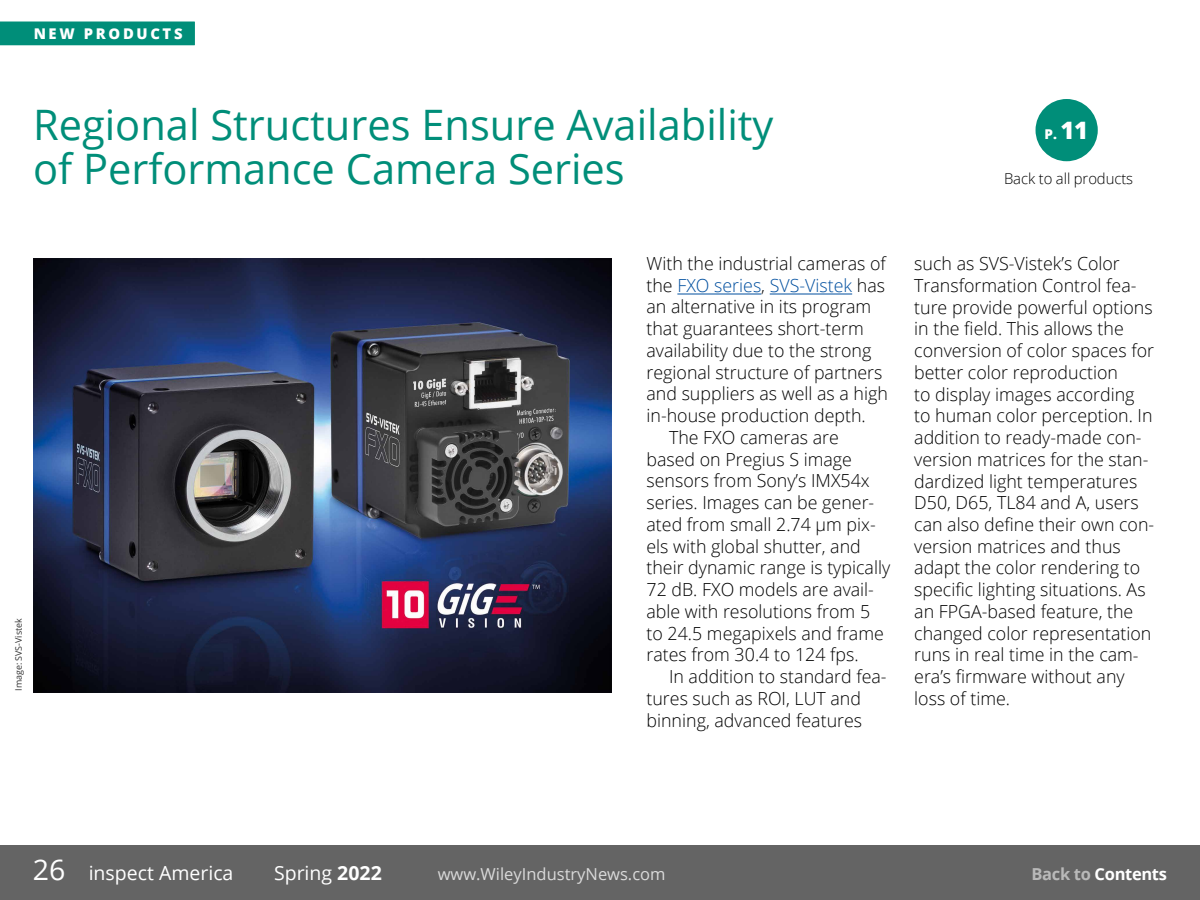
<style>
.page{position:relative;width:1200px;height:900px;background:#fff}
.page>*{position:absolute;margin:0;border:0;box-sizing:border-box;transform-origin:0 0}
.t1{font:42px/44.2px "Open Sans";color:#008e79}
.t2{font:28.5px "Open Sans";color:#fff}
.t3{font:19.5px "Open Sans";color:#fff}
.t4{font:300 18px/21.8px "Open Sans";color:#000}
.t5{font:300 18px "Open Sans";color:#004f9f}
.t6{font:18px "Open Sans";color:#fff}
.t7{font:16.5px "Open Sans";color:#dadada}
.t8{font:700 16.5px "Open Sans";letter-spacing:-.02em;color:#fff}
.t9{font:300 15px "Open Sans";letter-spacing:-.005em;color:#000}
.t10{font:800 14.77px "Open Sans";letter-spacing:.18em;color:#fff}
.t11{font:800 13.5px "Open Sans";color:#fff}
.t12{font:9px "Open Sans";letter-spacing:-.005em;color:#333}
.s1{font-size:24px}
.s2{color:#000}
.s3{font-weight:700}
.s4{color:#b9b9b9}
.s5{font-size:27px}
</style>
<div class="page">
<hr style="left:677px;top:294px;width:84px;height:1px;background:#004f9f">
<hr style="left:770px;top:294px;width:82px;height:1px;background:#004f9f">
<img style="left:33px;top:258px;width:579px;height:434px">
<div style="left:0;top:845px;width:1200px;height:55px;background:#646464"></div>
<div style="left:0;top:22px;width:195px;height:23px;background:#008e79"></div>
<div style="left:1036px;top:99px;width:62px;height:62px;background:#008e79;border-radius:50%"></div>
<p class="t10" style="left:34px;top:22px;width:29px">NEW</p>
<p class="t10" style="left:84px;top:22px;width:99px">PRODUC TS</p>
<h1 class="t1" style="left:33px;top:101px;width:742px">Regional Structures Ensure Availability of Performance Camera Series</h1>
<p class="t11" style="left:1044px;top:124px;width:45px">P. <span class="s1">11</span></p>
<p class="t9" style="left:1004px;top:168px;width:131px">Back to all products</p>
<p class="t12" style="left:12px;top:691px;width:74px;rotate:-90deg">Image: SVS-Vistek</p>
<p class="t4" style="left:646px;top:252px;width:241px">With the industrial cameras of</p>
<p class="t5" style="left:646px;top:273px;width:240px"><span class="s2">the</span> FXO series<span class="s2">,</span> SVS-Vistek <span class="s2">has</span></p>
<p class="t4" style="left:646px;top:296px;width:226px">an alternative in its program</p>
<p class="t4" style="left:646px;top:317px;width:219px">that guarantees short-term</p>
<p class="t4" style="left:646px;top:339px;width:226px">availability due to the strong</p>
<p class="t4" style="left:646px;top:361px;width:238px">regional structure of partners</p>
<p class="t4" style="left:646px;top:383px;width:243px">and suppliers as well as a high</p>
<p class="t4" style="left:646px;top:404px;width:221px">in-house production depth.</p>
<p class="t4" style="left:669px;top:426px;width:171px">The FXO cameras are</p>
<p class="t4" style="left:646px;top:448px;width:207px">based on Pregius S image</p>
<p class="t4" style="left:646px;top:470px;width:225px">sensors from Sony’s IMX54x</p>
<p class="t4" style="left:646px;top:491px;width:229px">series. Images can be gener-</p>
<p class="t4" style="left:646px;top:513px;width:231px">ated from small 2.74 µm pix-</p>
<p class="t4" style="left:646px;top:535px;width:216px">els with global shutter, and</p>
<p class="t4" style="left:646px;top:557px;width:245px">their dynamic range is typically</p>
<p class="t4" style="left:646px;top:578px;width:229px">72 dB. FXO models are avail-</p>
<p class="t4" style="left:646px;top:600px;width:225px">able with resolutions from 5</p>
<p class="t4" style="left:646px;top:622px;width:239px">to 24.5 megapixels and frame</p>
<p class="t4" style="left:646px;top:644px;width:214px">rates from 30.4 to 124 fps.</p>
<p class="t4" style="left:669px;top:665px;width:219px">In addition to standard fea-</p>
<p class="t4" style="left:646px;top:687px;width:216px">tures such as ROI, LUT and</p>
<p class="t4" style="left:646px;top:709px;width:217px">binning, advanced features</p>
<p class="t4" style="left:914px;top:252px;width:242px">such as SVS-Vistek’s Color<br>Transformation Control fea&shy;ture provide powerful options in the field. This allows the conversion of color spaces for better color reproduction<br>to display images according to human color perception. In addition to ready-made con&shy;version matrices for the stan&shy;dardized light temperatures<br>D50, D65, TL84 and A, users can also define their own con&shy;version matrices and thus adapt the color rendering to specific lighting situations. As an FPGA-based feature, the changed color representation runs in real time in the cam&shy;era’s firmware without any loss of time.</p>
<h2 class="t2" style="left:33px;top:850px;width:34px">26</h2>
<p class="t3" style="left:89px;top:859px;width:146px">inspect America</p>
<p class="t3" style="left:274px;top:859px;width:109px">Spring <span class="s3">2022</span></p>
<p class="t7" style="left:438px;top:862px;width:229px">www.WileyIndustryNews.com</p>
<p class="t8" style="left:1032px;top:862px;width:137px"><span class="s4">Back to</span> Contents</p>
<p class="t6" style="left:33px;top:862px;width:180px"><span class="s5">26</span> inspect America</p>
</div>
